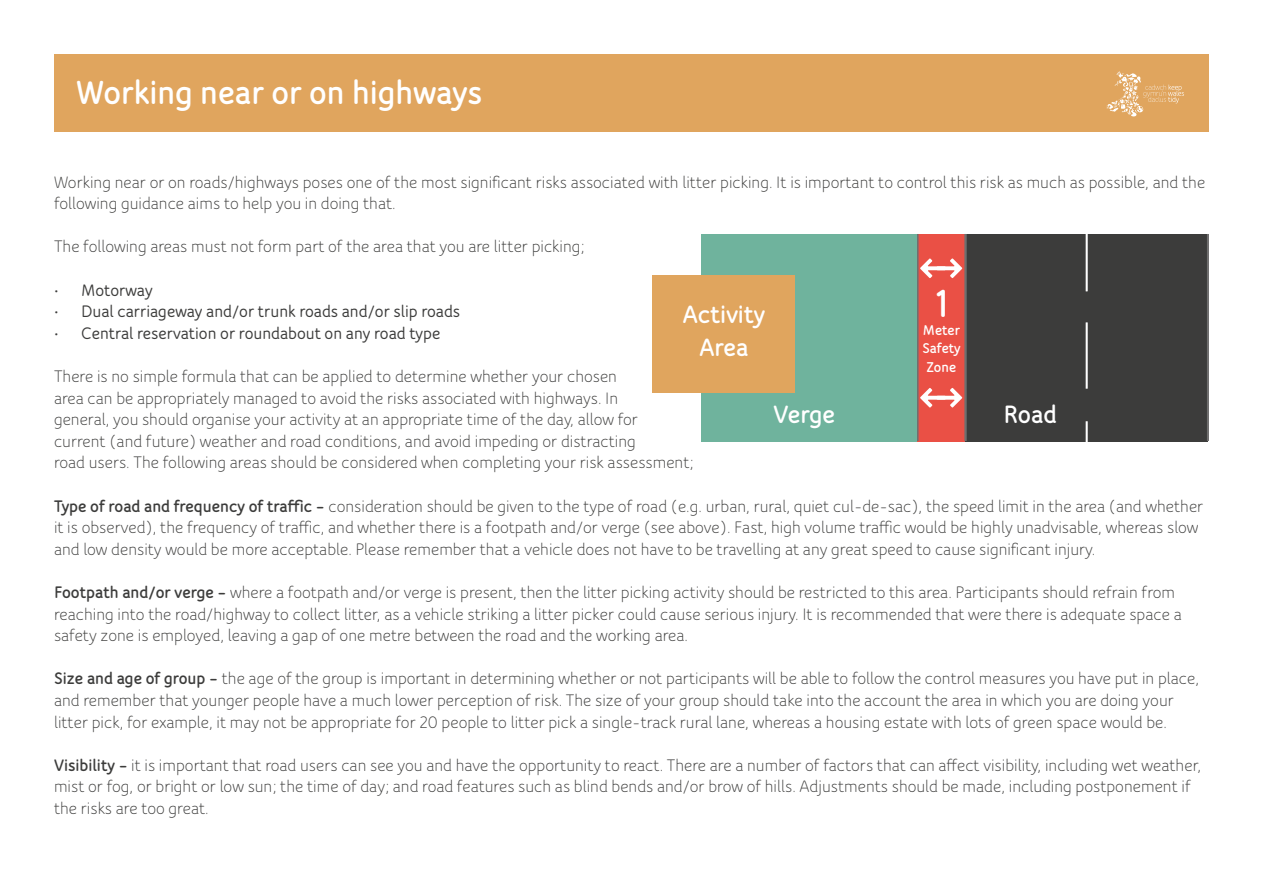
<style>
.page{position:relative;width:1263px;height:893px;background:#fff}
.page>*{position:absolute;margin:0;border:0;box-sizing:border-box;transform-origin:0 0}
.t1{font:800 42.3px "Bloom Speak OT";color:#fff}
.t2{font:800 36px "Bloom Speak OT";color:#fff}
.t3{font:800 27px/32.4px "Bloom Speak OT";color:#fff;text-align:center}
.t4{font:18px/21.6px "Bloom Speak OT";color:#3c3c3b}
.t5{font:700 18px "Bloom Speak OT";color:#3c3c3b}
.t6{font:800 15.3px/18.3px "Bloom Speak OT";color:#fff;text-align:justify}
.s1{font-weight:800}
</style>
<div class="page">
<div style="left:54px;top:54px;width:1155px;height:77px;background:#e0a55e"></div>
<svg style="left:1106px;top:71px;width:78px;height:45px"></svg>
<div style="left:965px;top:234px;width:243px;height:207px;background:#3c3c3b"></div>
<hr style="left:1207px;top:234px;width:2px;height:207px;background:#706f6f">
<div style="left:917px;top:234px;width:48px;height:207px;background:#ea5045"></div>
<hr style="left:964px;top:234px;width:2px;height:207px;background:#706f6f">
<hr style="left:916px;top:234px;width:2px;height:207px;background:#706f6f">
<hr style="left:1086px;top:234px;width:2px;height:57px;background:#fff">
<hr style="left:1086px;top:322px;width:2px;height:67px;background:#fff">
<hr style="left:1086px;top:421px;width:2px;height:20px;background:#fff">
<svg style="left:920px;top:388px;width:42px;height:19px"></svg>
<svg style="left:920px;top:258px;width:42px;height:20px"></svg>
<div style="left:701px;top:234px;width:215px;height:207px;background:#6fb39d"></div>
<div style="left:652px;top:275px;width:143px;height:117px;background:#e0a55e"></div>
<h2 class="t2" style="left:76px;top:71px;width:407px">Working near or on highways</h2>
<p class="t4" style="left:54px;top:171px;width:1153px">Working near or on roads/highways poses one of the most significant risks associated with litter picking. It is important to control this risk as much as possible, and the following guidance aims to help you in doing that.</p>
<p class="t4" style="left:54px;top:236px;width:532px">The following areas must not form part of the area that you are litter picking;</p>
<p class="t5" style="left:54px;top:279px;width:100px">• Motorway</p>
<p class="t5" style="left:54px;top:301px;width:408px">• Dual carriageway and/or trunk roads and/or slip roads</p>
<p class="t5" style="left:54px;top:322px;width:388px">• Central reservation or roundabout on any road type</p>
<p class="t4" style="left:54px;top:365px;width:641px">There is no simple formula that can be applied to determine whether your chosen<br>area can be appropriately managed to avoid the risks associated with highways. In<br>general, you should organise your activity at an appropriate time of the day, allow for current (and future) weather and road conditions, and avoid impeding or distracting<br>road users. The following areas should be considered when completing your risk assessment;</p>
<p class="t4" style="left:54px;top:495px;width:1151px"><span class="s1">Type of road and frequency of traffic –</span> consideration should be given to the type of road (e.g. urban, rural, quiet cul-de-sac), the speed limit in the area (and whether it is observed), the frequency of traffic, and whether there is a footpath and/or verge (see above). Fast, high volume traffic would be highly unadvisable, whereas slow and low density would be more acceptable. Please remember that a vehicle does not have to be travelling at any great speed to cause significant injury.</p>
<p class="t4" style="left:54px;top:581px;width:1129px"><span class="s1">Footpath and/or verge –</span> where a footpath and/or verge is present, then the litter picking activity should be restricted to this area. Participants should refrain from reaching into the road/highway to collect litter, as a vehicle striking a litter picker could cause serious injury. It is recommended that were there is adequate space a safety zone is employed, leaving a gap of one metre between the road and the working area.</p>
<p class="t4" style="left:54px;top:668px;width:1147px"><span class="s1">Size and age of group –</span> the age of the group is important in determining whether or not participants will be able to follow the control measures you have put in place, and remember that younger people have a much lower perception of risk. The size of your group should take into the account the area in which you are doing your litter pick, for example, it may not be appropriate for 20 people to litter pick a single-track rural lane, whereas a housing estate with lots of green space would be.</p>
<p class="t4" style="left:54px;top:754px;width:1149px"><span class="s1">Visibility –</span> it is important that road users can see you and have the opportunity to react. There are a number of factors that can affect visibility, including wet weather, mist or fog, or bright or low sun; the time of day; and road features such as blind bends and/or brow of hills. Adjustments should be made, including postponement if the risks are too great.</p>
<h1 class="t1" style="left:935px;top:278px;width:15px">1</h1>
<p class="t6" style="left:922px;top:321px;width:40px">Meter Safety Zone</p>
<h3 class="t3" style="left:683px;top:298px;width:84px">Activity<br>Area</h3>
<h3 class="t3" style="left:774px;top:398px;width:63px">Verge</h3>
<h3 class="t3" style="left:1003px;top:398px;width:55px">Road</h3>
</div>
